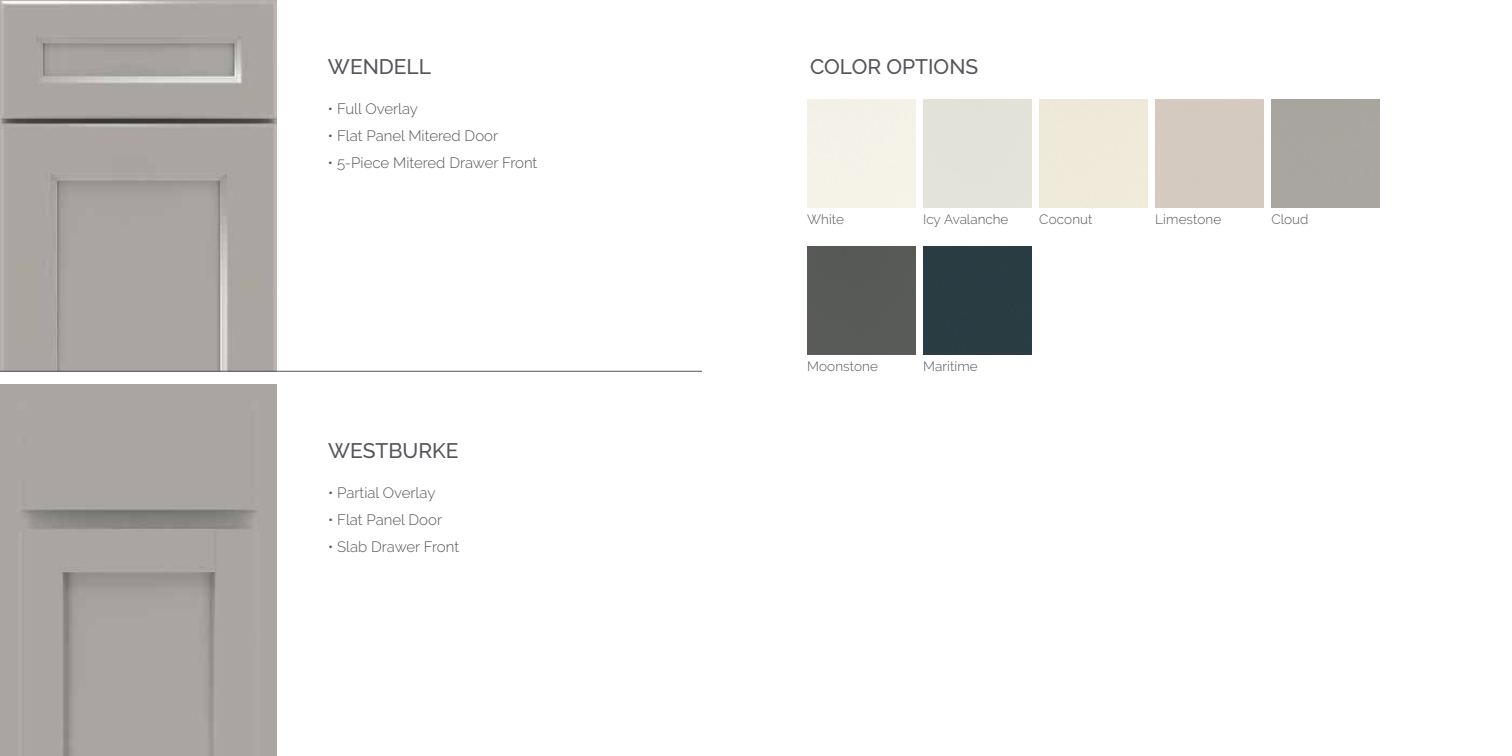
<style>
.page{position:relative;width:1512px;height:756px;background:#fff}
.page>*{position:absolute;margin:0;border:0;box-sizing:border-box;transform-origin:0 0}
.t1{font:500 21px "Raleway";color:#54565a}
.t2{font:300 15px "Raleway";color:#54565a}
.t3{font:300 13.5px "Raleway";letter-spacing:.005em;color:#54565a}
</style>
<div class="page">
<img style="left:0;top:0;width:277px;height:371px">
<hr style="left:0;top:371px;width:702px;height:1px;background:#54565a">
<img style="left:0;top:384px;width:277px;height:372px">
<div style="left:807px;top:247px;width:108px;height:107px;background:#585a58"></div>
<div style="left:923px;top:246px;width:108px;height:108px;background:#293d43"></div>
<h1 class="t1" style="left:328px;top:54px;width:105px">WENDELL</h1>
<p class="t2" style="left:328px;top:100px;width:92px">• Full Overlay</p>
<p class="t2" style="left:328px;top:127px;width:172px">• Flat Panel Mitered Door</p>
<p class="t2" style="left:328px;top:154px;width:211px">• 5-Piece Mitered Drawer Front</p>
<h1 class="t1" style="left:328px;top:438px;width:132px">WESTBURKE</h1>
<p class="t2" style="left:328px;top:484px;width:109px">• Partial Overlay</p>
<p class="t2" style="left:328px;top:511px;width:116px">• Flat Panel Door</p>
<p class="t2" style="left:328px;top:538px;width:133px">• Slab Drawer Front</p>
<h1 class="t1" style="left:810px;top:54px;width:170px">COLOR OPTIONS</h1>
<p class="t3" style="left:807px;top:211px;width:39px">White</p>
<p class="t3" style="left:923px;top:211px;width:87px">Icy Avalanche</p>
<p class="t3" style="left:1039px;top:211px;width:55px">Coconut</p>
<p class="t3" style="left:1155px;top:211px;width:68px">Limestone</p>
<p class="t3" style="left:1271px;top:211px;width:39px">Cloud</p>
<p class="t3" style="left:807px;top:358px;width:72px">Moonstone</p>
<p class="t3" style="left:923px;top:358px;width:56px">Maritime</p>
</div>
